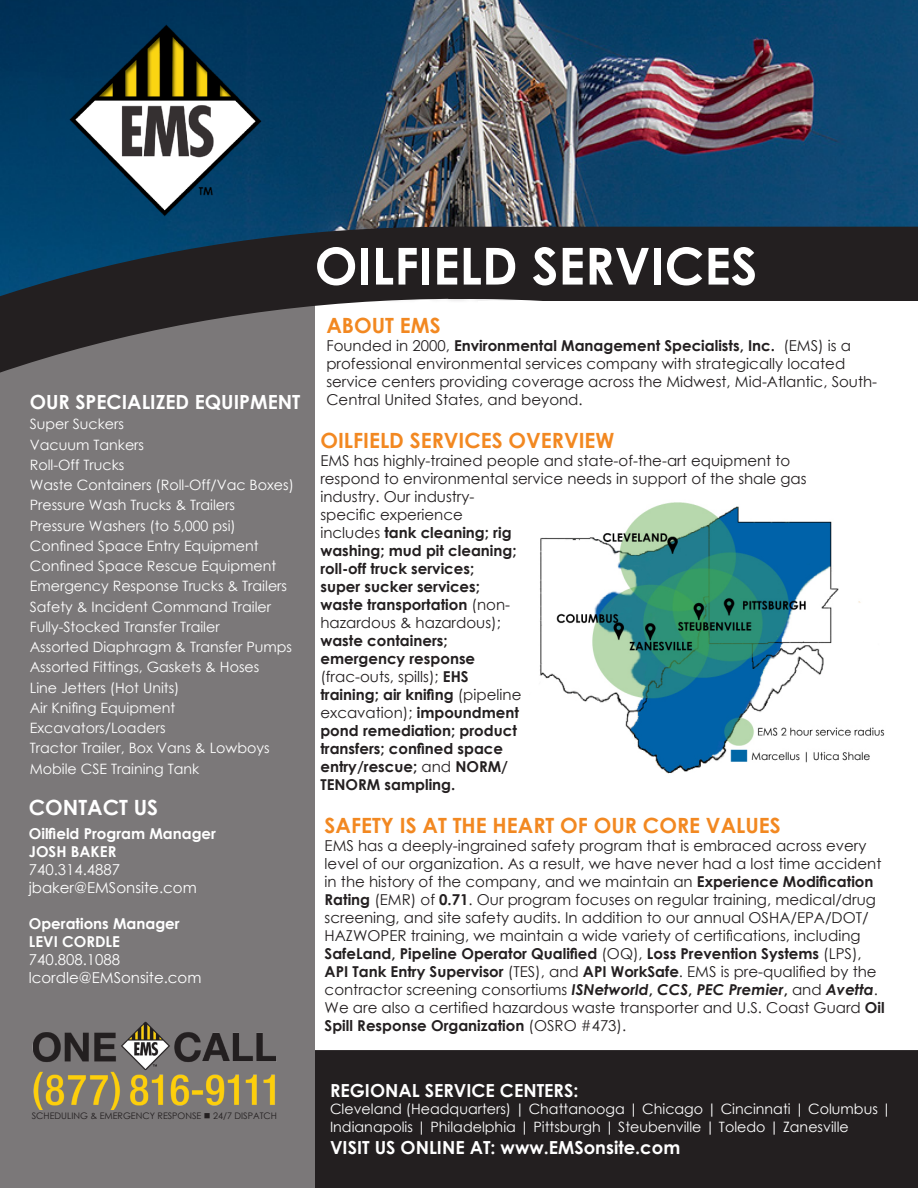
<style>
.page{position:relative;width:918px;height:1188px;background:#fff}
.page>*{position:absolute;margin:0;border:0;box-sizing:border-box;transform-origin:0 0}
.t1{font:700 51px "Century Gothic";color:#fff}
.t2{font:700 21px "Century Gothic";color:#f28821}
.t3{font:700 21px "Century Gothic";color:#fff}
.t4{font:700 19.5px "Century Gothic";color:#fff}
.t5{font:700 18px "Century Gothic";color:#fff}
.t6{font:15px/18px "Century Gothic";color:#231f20}
.t7{font:700 15px/18px "Century Gothic";color:#231f20}
.t8{font:15px "Century Gothic";color:#fff}
.t9{font:700 15px "Century Gothic";color:#fff}
.t10{font:14.25px/17.1px "Century Gothic";color:#fff}
.t11{font:9px "Century Gothic";color:#231f20}
.s1{font-weight:700}
.s2{font-weight:400}
.s3{font-weight:700;font-style:italic}
</style>
<div class="page">
<img style="left:0;top:0;width:918px;height:227px">
<svg style="left:0;top:227px;width:448px;height:72px;background:#162f40"></svg>
<div style="left:0;top:301px;width:315px;height:887px;background:#7b7879"></div>
<img style="left:68px;top:19px;width:195px;height:199px">
<div style="left:316px;top:1051px;width:601px;height:136px;background:#231f20"></div>
<div style="left:315px;top:1050px;width:603px;height:138px;border:2px solid #231f20"></div>
<div style="left:449px;top:227px;width:469px;height:71px;background:#231f20"></div>
<div style="left:448px;top:227px;width:470px;height:72px;border:1px solid #231f20"></div>
<div style="left:896px;top:281px;width:22px;height:36px;background:#231f20"></div>
<div style="left:320px;top:250px;width:453px;height:54px;background:#231f20"></div>
<div style="left:479px;top:302px;width:439px;height:91px;background:#fff"></div>
<img style="left:32px;top:1021px;width:245px;height:88px">
<img style="left:540px;top:502px;width:345px;height:272px">
<p class="t4" style="left:30px;top:387px;width:272px">OUR SPECIALIZED EQUIPMENT</p>
<p class="t10" style="left:30px;top:416px;width:96px">Super Suckers</p>
<p class="t10" style="left:30px;top:436px;width:116px">Vacuum Tankers</p>
<p class="t10" style="left:30px;top:456px;width:96px">Roll-Off Trucks</p>
<p class="t10" style="left:30px;top:476px;width:266px">Waste Containers (Roll-Off/Vac Boxes)</p>
<p class="t10" style="left:30px;top:497px;width:207px">Pressure Wash Trucks &amp; Trailers</p>
<p class="t10" style="left:30px;top:517px;width:208px">Pressure Washers (to 5,000 psi)</p>
<p class="t10" style="left:30px;top:537px;width:230px">Confined Space Entry Equipment</p>
<p class="t10" style="left:30px;top:557px;width:248px">Confined Space Rescue Equipment</p>
<p class="t10" style="left:30px;top:578px;width:259px">Emergency Response Trucks &amp; Trailers</p>
<p class="t10" style="left:30px;top:598px;width:243px">Safety &amp; Incident Command Trailer</p>
<p class="t10" style="left:30px;top:618px;width:191px">Fully-Stocked Transfer Trailer</p>
<p class="t10" style="left:30px;top:638px;width:264px">Assorted Diaphragm &amp; Transfer Pumps</p>
<p class="t10" style="left:30px;top:659px;width:231px">Assorted Fittings, Gaskets &amp; Hoses</p>
<p class="t10" style="left:30px;top:679px;width:151px">Line Jetters (Hot Units)</p>
<p class="t10" style="left:30px;top:699px;width:147px">Air Knifing Equipment</p>
<p class="t10" style="left:30px;top:719px;width:137px">Excavators/Loaders</p>
<p class="t10" style="left:30px;top:740px;width:241px">Tractor Trailer, Box Vans &amp; Lowboys</p>
<p class="t10" style="left:30px;top:760px;width:171px">Mobile CSE Training Tank</p>
<p class="t3" style="left:29px;top:792px;width:131px">CONTACT US</p>
<p class="t9" style="left:29px;top:822px;width:189px">Oilfield Program Manager</p>
<p class="t9" style="left:29px;top:840px;width:89px">JOSH BAKER</p>
<p class="t8" style="left:29px;top:859px;width:93px">740.314.4887</p>
<p class="t8" style="left:29px;top:877px;width:170px">jbaker@EMSonsite.com</p>
<p class="t9" style="left:29px;top:912px;width:152px">Operations Manager</p>
<p class="t9" style="left:29px;top:930px;width:93px">LEVI CORDLE</p>
<p class="t8" style="left:29px;top:949px;width:93px">740.808.1088</p>
<p class="t8" style="left:29px;top:967px;width:174px">lcordle@EMSonsite.com</p>
<p class="t1" style="left:315px;top:227px;width:444px">OILFIELD SERVICES</p>
<p class="t2" style="left:326px;top:310px;width:116px">ABOUT EMS</p>
<p class="t6" style="left:326px;top:337px;width:552px">Founded in 2000, <span class="s1">Environmental Management Specialists, Inc.</span> (EMS) is a professional environmental services company with strategically located service centers providing coverage across the Midwest, Mid-Atlantic, South-Central United States, and beyond.</p>
<p class="t2" style="left:320px;top:424px;width:295px">OILFIELD SERVICES OVERVIEW</p>
<p class="t6" style="left:320px;top:451px;width:472px">EMS has highly-trained people and state-of-the-art equipment to</p>
<p class="t6" style="left:320px;top:469px;width:488px">respond to environmental service needs in support of the shale gas</p>
<p class="t7" style="left:320px;top:486px;width:203px"><span class="s2">industry. Our industry&shy;specific experience includes</span> tank cleaning; rig washing; mud pit cleaning; roll-off truck services;<br>super sucker services; waste transportation <span class="s2">(non&shy;hazardous &amp; hazardous); </span>waste containers; emergency response <span class="s2">(frac-outs, spills);</span> EHS training; air knifing <span class="s2">(pipeline excavation);</span> impoundment pond remediation; product transfers; confined space entry/rescue; <span class="s2">and</span> NORM/<br>TENORM sampling.</p>
<p class="t2" style="left:325px;top:809px;width:458px">SAFETY IS AT THE HEART OF OUR CORE VALUES</p>
<p class="t6" style="left:325px;top:836px;width:562px">EMS has a deeply-ingrained safety program that is embraced across every level of our organization. As a result, we have never had a lost time accident in the history of the company, and we maintain an <span class="s1">Experience Modification Rating</span> (EMR) of <span class="s1">0.71</span>. Our program focuses on regular training, medical/drug screening, and site safety audits. In addition to our annual OSHA/EPA/DOT/ HAZWOPER training, we maintain a wide variety of certifications, including <span class="s1">SafeLand, Pipeline Operator Qualified</span> (OQ), <span class="s1">Loss Prevention Systems</span> (LPS), <span class="s1">API Tank Entry Supervisor</span> (TES), and <span class="s1">API WorkSafe</span>. EMS is pre-qualified by the contractor screening consortiums <span class="s3">ISNetworld</span><span class="s1">,</span> <span class="s3">CCS</span><span class="s1">,</span> <span class="s3">PEC Premier</span><span class="s1">,</span> and <span class="s3">Avetta</span>.<br>We are also a certified hazardous waste transporter and U.S. Coast Guard <span class="s1">Oil Spill Response Organization</span> (OSRO #473).</p>
<p class="t11" style="left:32px;top:1110px;width:247px">SCHEDULING &amp; EMERGENCY RESPONSE ■ 24/7 DISPATCH</p>
<p class="t5" style="left:330px;top:1077px;width:250px">REGIONAL SERVICE CENTERS:</p>
<p class="t10" style="left:330px;top:1101px;width:563px">Cleveland (Headquarters) | Chattanooga | Chicago | Cincinnati | Columbus |<br>Indianapolis | Philadelphia | Pittsburgh | Steubenville | Toledo | Zanesville</p>
<p class="t5" style="left:330px;top:1134px;width:352px">VISIT US ONLINE AT: www.EMSonsite.com</p>
</div>
